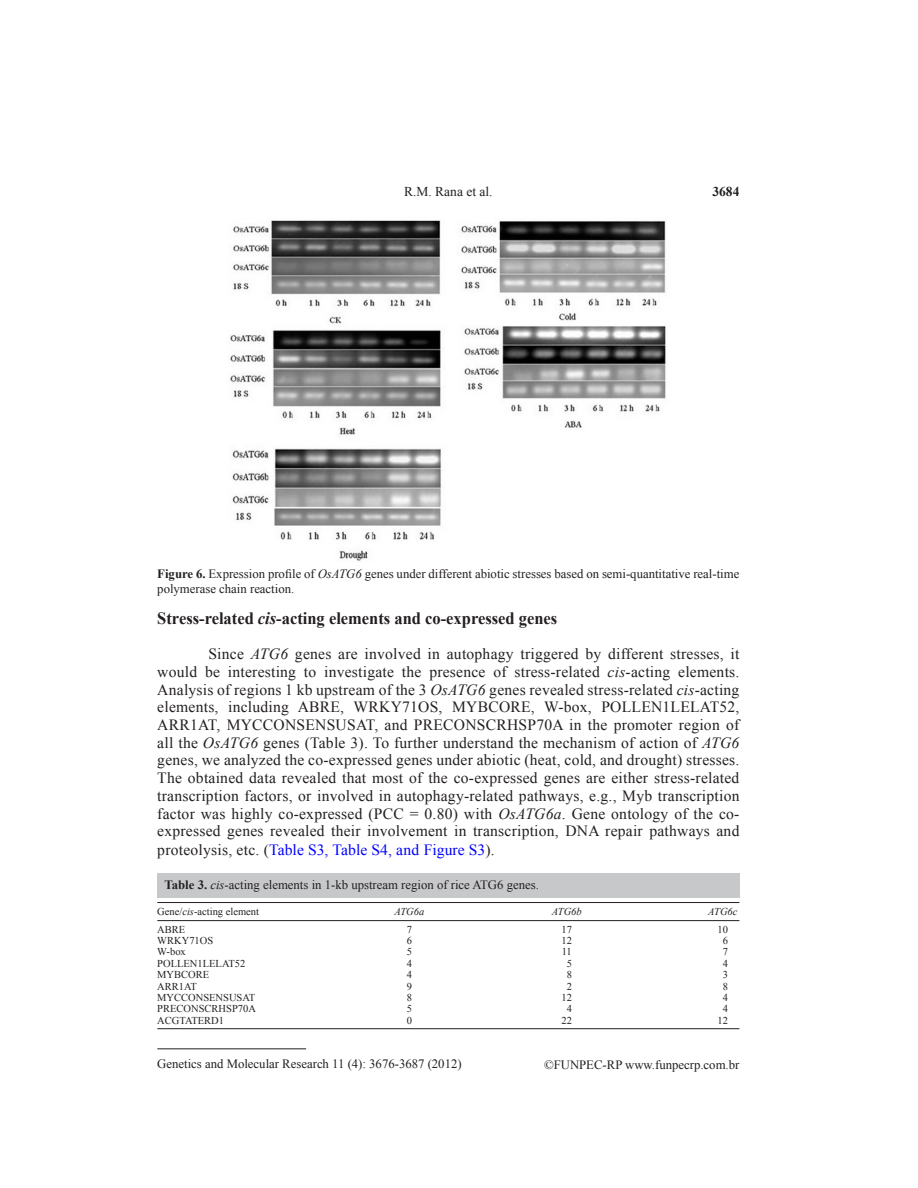
<style>
.page{position:relative;width:918px;height:1188px;background:#fff}
.page>*{position:absolute;margin:0;border:0;box-sizing:border-box;transform-origin:0 0}
.Titulo_2{font:700 17.4px "Times New Roman";color:#231f20;scale:.95 1}
.Texto{font:15.6px/17.9px "Times New Roman";letter-spacing:.015em;color:#231f20;text-align:justify}
.t1{font:13.5px "Times New Roman";color:#231f20}
.t2{font:700 13.5px "Times New Roman";color:#231f20}
.Legenda{font:12.75px/14.7px "Times New Roman";color:#231f20}
.CM15{font:10.5px "Times New Roman";color:#231f20}
.CM15-2{font:italic 10.5px "Times New Roman";color:#231f20}
.s1{font-weight:700}
.s2{font-style:italic}
.s3{color:#00f}
</style>
<div class="page">
<hr style="left:157px;top:1048px;width:149px;height:1px;background:#231f20">
<img style="left:230px;top:220px;width:436px;height:341px">
<hr style="left:157px;top:902px;width:582px;height:1px;background:#231f20">
<hr style="left:157px;top:920px;width:582px;height:1px;background:#231f20">
<hr style="left:157px;top:1028px;width:582px;height:1px;background:#231f20">
<div style="left:157px;top:873px;width:582px;height:24px;background:#c7c8ca"></div>
<p class="t1" style="left:404px;top:182px;width:90px">R.M. Rana et al.</p>
<p class="t2" style="left:712px;top:182px;width:28px">3684</p>
<p class="Legenda" style="left:157px;top:566px;width:584px"><span class="s1">Figure 6.</span> Expression profile of <span class="s2">OsATG6</span> genes under different abiotic stresses based on semi-quantitative real-time polymerase chain reaction.</p>
<p class="Titulo_2" style="left:157px;top:606px;width:423px">Stress-related <span class="s2">cis</span>-acting elements and co-expressed genes</p>
<p class="Texto" style="left:157px;top:645px;width:584px;text-indent:51px">Since <span class="s2">ATG6</span> genes are involved in autophagy triggered by different stresses, it would be interesting to investigate the presence of stress-related <span class="s2">cis</span>-acting elements.<br>Analysis of regions 1 kb upstream of the 3 <span class="s2">OsATG6</span> genes revealed stress-related <span class="s2">cis</span>-acting elements, including ABRE, WRKY71OS, MYBCORE, W-box, POLLEN1LELAT52, ARR1AT, MYCCONSENSUSAT, and PRECONSCRHSP70A in the promoter region of all the <span class="s2">OsATG6</span> genes (Table 3). To further understand the mechanism of action of <span class="s2">ATG6 </span>genes, we analyzed the co-expressed genes under abiotic (heat, cold, and drought) stresses.<br>The obtained data revealed that most of the co-expressed genes are either stress-related transcription factors, or involved in autophagy-related pathways, e.g., Myb transcription factor was highly co-expressed (PCC = 0.80) with <span class="s2">OsATG6a</span>. Gene ontology of the co&shy;expressed genes revealed their involvement in transcription, DNA repair pathways and proteolysis, etc. (<span class="s3">Table S3, Table S4, and Figure S3</span>).</p>
<p class="Legenda" style="left:164px;top:878px;width:376px"><span class="s1">Table 3.</span> <span class="s2">cis</span>-acting elements in 1-kb upstream region of rice ATG6 genes.</p>
<p class="CM15" style="left:157px;top:905px;width:103px">Gene/<span class="s2">cis</span>-acting element</p>
<p class="CM15-2" style="left:394px;top:904px;width:31px">ATG6a</p>
<p class="CM15-2" style="left:552px;top:904px;width:31px">ATG6b</p>
<p class="CM15-2" style="left:708px;top:904px;width:31px">ATG6c</p>
<p class="CM15" style="left:157px;top:922px;width:30px">ABRE</p>
<p class="CM15" style="left:407px;top:922px;width:7px">7</p>
<p class="CM15" style="left:562px;top:922px;width:12px">17</p>
<p class="CM15" style="left:718px;top:922px;width:12px">10</p>
<p class="CM15" style="left:157px;top:933px;width:57px">WRKY71OS</p>
<p class="CM15" style="left:407px;top:933px;width:7px">6</p>
<p class="CM15" style="left:562px;top:933px;width:12px">12</p>
<p class="CM15" style="left:723px;top:933px;width:7px">6</p>
<p class="CM15" style="left:157px;top:945px;width:30px">W-box</p>
<p class="CM15" style="left:407px;top:945px;width:7px">5</p>
<p class="CM15" style="left:562px;top:945px;width:12px">11</p>
<p class="CM15" style="left:723px;top:945px;width:7px">7</p>
<p class="CM15" style="left:157px;top:956px;width:90px">POLLEN1LELAT52</p>
<p class="CM15" style="left:407px;top:956px;width:7px">4</p>
<p class="CM15" style="left:567px;top:956px;width:7px">5</p>
<p class="CM15" style="left:723px;top:956px;width:7px">4</p>
<p class="CM15" style="left:157px;top:968px;width:53px">MYBCORE</p>
<p class="CM15" style="left:407px;top:968px;width:7px">4</p>
<p class="CM15" style="left:567px;top:968px;width:7px">8</p>
<p class="CM15" style="left:723px;top:968px;width:7px">3</p>
<p class="CM15" style="left:157px;top:979px;width:41px">ARR1AT</p>
<p class="CM15" style="left:407px;top:979px;width:7px">9</p>
<p class="CM15" style="left:567px;top:979px;width:7px">2</p>
<p class="CM15" style="left:723px;top:979px;width:7px">8</p>
<p class="CM15" style="left:157px;top:990px;width:100px">MYCCONSENSUSAT</p>
<p class="CM15" style="left:407px;top:990px;width:7px">8</p>
<p class="CM15" style="left:562px;top:990px;width:12px">12</p>
<p class="CM15" style="left:723px;top:990px;width:7px">4</p>
<p class="CM15" style="left:157px;top:1002px;width:100px">PRECONSCRHSP70A</p>
<p class="CM15" style="left:407px;top:1002px;width:7px">5</p>
<p class="CM15" style="left:567px;top:1002px;width:7px">4</p>
<p class="CM15" style="left:723px;top:1002px;width:7px">4</p>
<p class="CM15" style="left:157px;top:1013px;width:68px">ACGTATERD1</p>
<p class="CM15" style="left:407px;top:1013px;width:7px">0</p>
<p class="CM15" style="left:562px;top:1013px;width:12px">22</p>
<p class="CM15" style="left:718px;top:1013px;width:12px">12</p>
<p class="Legenda" style="left:157px;top:1056px;width:306px">Genetics and Molecular Research 11 (4): 3676-3687 (2012)</p>
<p class="Legenda" style="left:544px;top:1057px;width:197px">©FUNPEC-RP www.funpecrp.com.br</p>
</div>
